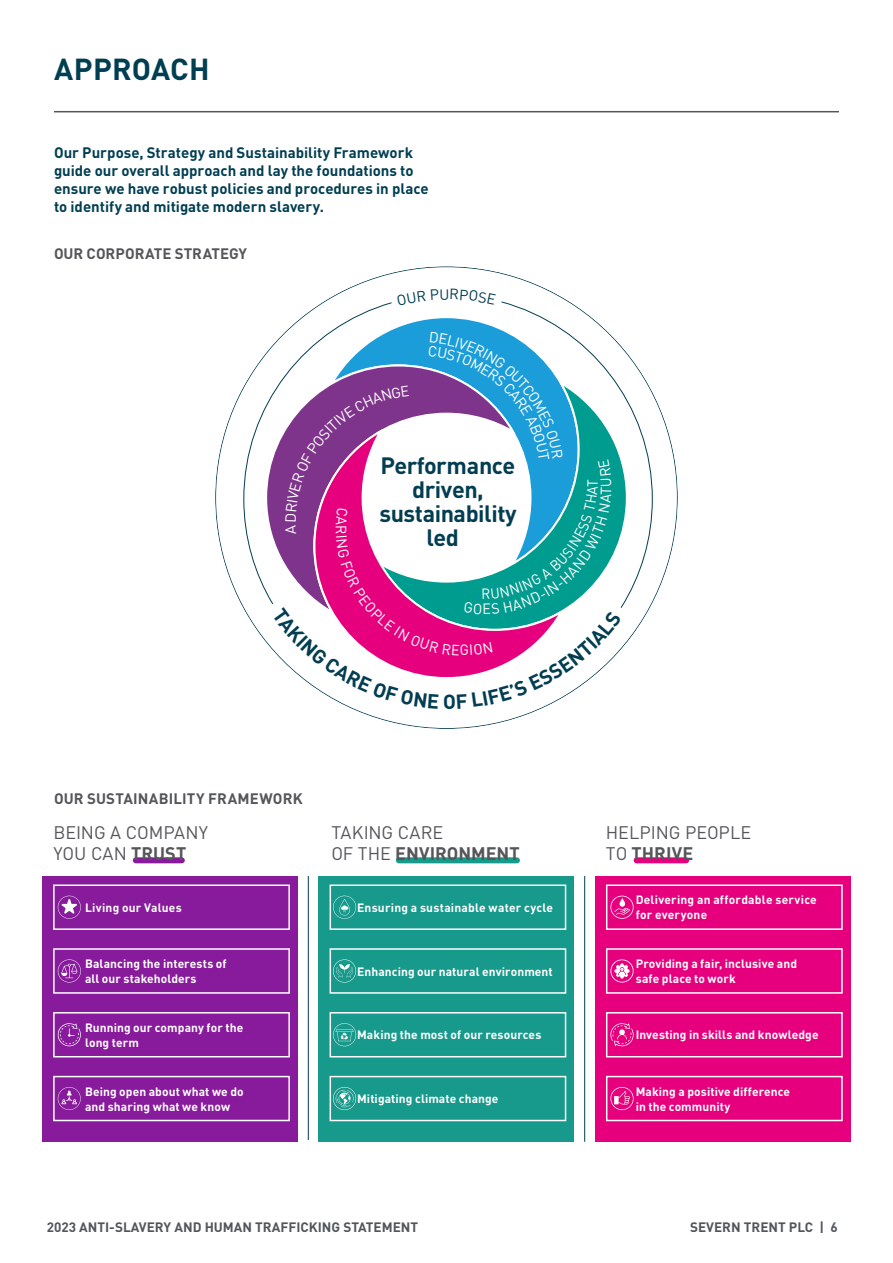
<style>
.page{position:relative;width:893px;height:1263px;background:#fff}
.page>*{position:absolute;margin:0;border:0;box-sizing:border-box;transform-origin:0 0}
.t1{font:700 30px "DINOT";letter-spacing:.005em;color:#003e52}
.t2{font:700 23.4px/24px "DINOT";letter-spacing:-.02em;color:#023d51;text-align:center}
.t3{font:18px/21.6px "DINOT";letter-spacing:-.005em;color:#55565a}
.t4{font:700 15px/18px "DINOT";color:#003e52}
.t5{font:700 15px "DINOT";letter-spacing:.01em;color:#55565a}
.t6{font:700 13.5px "DINOT";color:#52555b}
.t7{font:700 12px/15px "DINOT";letter-spacing:.01em;color:#fff}
.s1{font-weight:700}
</style>
<div class="page">
<hr style="left:54px;top:111px;width:785px;height:1px;background:#55565a">
<div style="left:136px;top:857px;width:46px;height:6px;background:#881b9c"></div>
<div style="left:399px;top:857px;width:118px;height:6px;background:#17998b"></div>
<div style="left:637px;top:857px;width:49px;height:6px;background:#e6007d"></div>
<hr style="left:308px;top:876px;width:1px;height:264px;background:#003e52">
<hr style="left:584px;top:876px;width:1px;height:266px;background:#003e52">
<div style="left:319px;top:876px;width:255px;height:266px;background:#17998b"></div>
<div style="left:330px;top:884px;width:236px;height:46px;border:2px solid #fff"></div>
<div style="left:330px;top:948px;width:236px;height:46px;border:2px solid #fff"></div>
<div style="left:330px;top:1012px;width:236px;height:45px;border:2px solid #fff"></div>
<div style="left:330px;top:1076px;width:236px;height:45px;border:2px solid #fff"></div>
<svg style="left:333px;top:896px;width:23px;height:23px"></svg>
<svg style="left:333px;top:959px;width:23px;height:23px"></svg>
<svg style="left:333px;top:1023px;width:23px;height:23px"></svg>
<svg style="left:333px;top:1087px;width:23px;height:23px"></svg>
<div style="left:595px;top:876px;width:255px;height:266px;background:#e6007d"></div>
<div style="left:606px;top:884px;width:237px;height:46px;border:2px solid #fff"></div>
<div style="left:606px;top:948px;width:237px;height:46px;border:2px solid #fff"></div>
<div style="left:606px;top:1012px;width:237px;height:45px;border:2px solid #fff"></div>
<div style="left:606px;top:1076px;width:237px;height:45px;border:2px solid #fff"></div>
<svg style="left:610px;top:896px;width:24px;height:23px"></svg>
<svg style="left:610px;top:959px;width:24px;height:23px"></svg>
<svg style="left:610px;top:1023px;width:24px;height:23px"></svg>
<svg style="left:610px;top:1087px;width:24px;height:23px"></svg>
<div style="left:43px;top:876px;width:255px;height:266px;background:#881b9c"></div>
<div style="left:53px;top:884px;width:237px;height:46px;border:2px solid #fff"></div>
<div style="left:53px;top:948px;width:237px;height:46px;border:2px solid #fff"></div>
<div style="left:53px;top:1012px;width:237px;height:45px;border:2px solid #fff"></div>
<div style="left:53px;top:1076px;width:237px;height:45px;border:2px solid #fff"></div>
<svg style="left:58px;top:959px;width:23px;height:23px"></svg>
<svg style="left:58px;top:1023px;width:23px;height:23px"></svg>
<svg style="left:58px;top:1087px;width:23px;height:23px"></svg>
<svg style="left:58px;top:896px;width:23px;height:23px"></svg>
<svg style="left:215px;top:266px;width:463px;height:463px"></svg>
<svg style="left:243px;top:302px;width:149px;height:303px"></svg>
<svg style="left:326px;top:315px;width:255px;height:17px"></svg>
<svg style="left:622px;top:378px;width:7px;height:254px"></svg>
<svg style="left:264px;top:363px;width:8px;height:255px"></svg>
<svg style="left:397px;top:289px;width:99px;height:16px"></svg>
<svg style="left:272px;top:332px;width:350px;height:377px"></svg>
<h1 class="t1" style="left:54px;top:49px;width:157px">APPROACH</h1>
<p class="t4" style="left:54px;top:143px;width:376px">Our Purpose, Strategy and Sustainability Framework guide our overall approach and lay the foundations to ensure we have robust policies and procedures in place to identify and mitigate modern slavery.</p>
<p class="t5" style="left:54px;top:243px;width:195px">OUR CORPORATE STRATEGY</p>
<h2 class="t2" style="left:379px;top:453px;width:139px">Performance driven, sustainability led</h2>
<p class="t5" style="left:54px;top:788px;width:250px">OUR SUSTAINABILITY FRAMEWORK</p>
<h3 class="t3" style="left:54px;top:821px;width:156px">BEING A COMPANY<br>YOU CAN <span class="s1">TRUST</span></h3>
<p class="t7" style="left:85px;top:899px;width:98px">Living our Values</p>
<p class="t7" style="left:85px;top:956px;width:143px">Balancing the interests of all our stakeholders</p>
<p class="t7" style="left:85px;top:1020px;width:160px">Running our company for the long term</p>
<p class="t7" style="left:85px;top:1083px;width:160px">Being open about what we do and sharing what we know</p>
<h3 class="t3" style="left:331px;top:821px;width:190px">TAKING CARE<br>OF THE <span class="s1">ENVIRONMENT</span></h3>
<p class="t7" style="left:357px;top:899px;width:197px">Ensuring a sustainable water cycle</p>
<p class="t7" style="left:357px;top:963px;width:197px">Enhancing our natural environment</p>
<p class="t7" style="left:357px;top:1027px;width:186px">Making the most of our resources</p>
<p class="t7" style="left:357px;top:1091px;width:143px">Mitigating climate change</p>
<h3 class="t3" style="left:606px;top:821px;width:147px">HELPING PEOPLE<br>TO <span class="s1">THRIVE</span></h3>
<p class="t7" style="left:636px;top:892px;width:183px">Delivering an affordable service for everyone</p>
<p class="t7" style="left:636px;top:956px;width:163px">Providing a fair, inclusive and safe place to work</p>
<p class="t7" style="left:636px;top:1027px;width:184px">Investing in skills and knowledge</p>
<p class="t7" style="left:636px;top:1083px;width:156px">Making a positive difference in the community</p>
<p class="t6" style="left:47px;top:1218px;width:373px">2023 ANTI-SLAVERY AND HUMAN TRAFFICKING STATEMENT</p>
<p class="t6" style="left:690px;top:1218px;width:149px">SEVERN TRENT PLC | 6</p>
</div>
